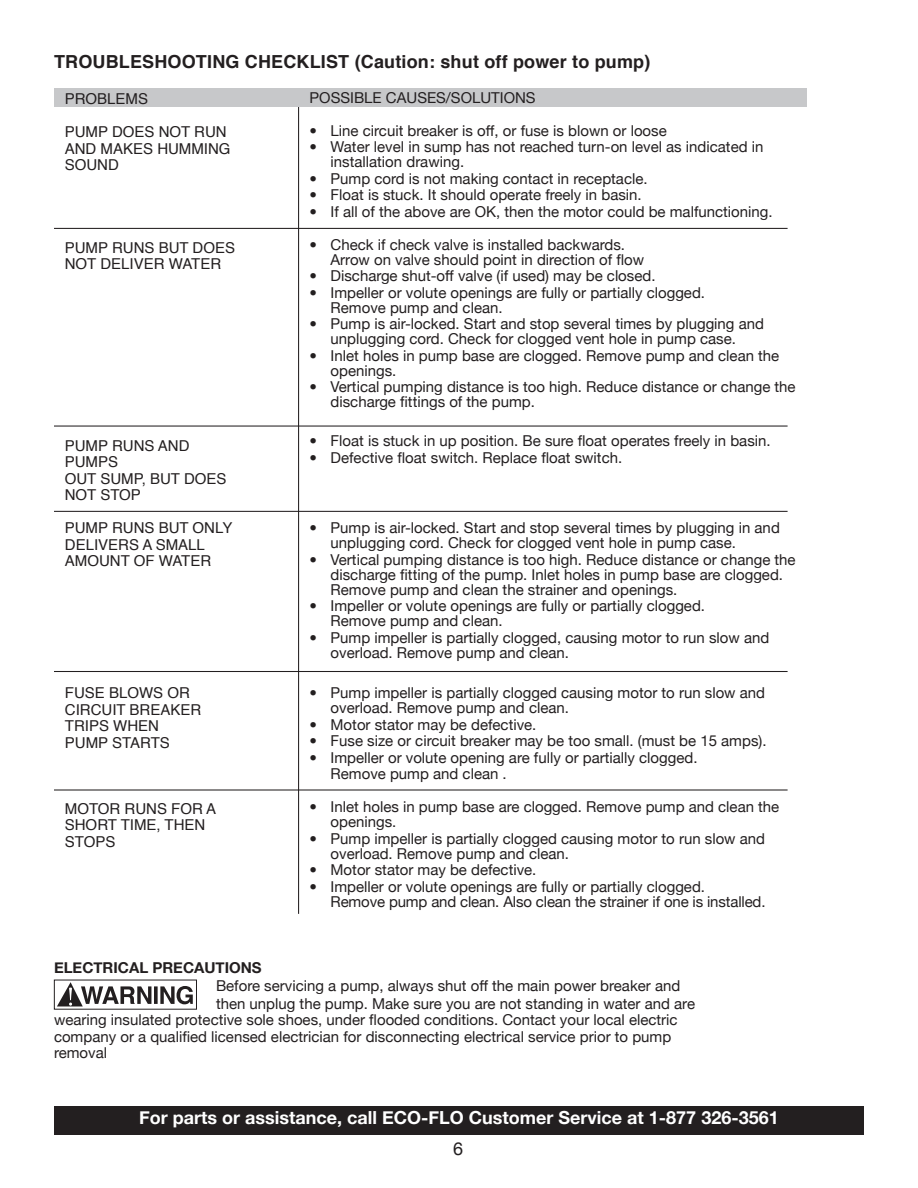
<style>
.page{position:relative;width:918px;height:1188px;background:#fff}
.page>*{position:absolute;margin:0;border:0;box-sizing:border-box;transform-origin:0 0}
.t1{font:700 18px "Helvetica Neue";color:#fff}
.t2{font:700 18px "Helvetica";letter-spacing:.01em;color:#231f20}
.t3{font:18px "Helvetica Neue";color:#231f20}
.t4{font:15px/15px "Helvetica Neue";color:#231f20}
.t5{font:15px/16.5px "Helvetica";color:#231f20}
.t6{font:700 15px "Helvetica Neue";color:#231f20}
</style>
<div class="page">
<hr style="left:298px;top:104px;width:1px;height:810px;background:#231f20">
<div style="left:54px;top:89px;width:753px;height:18px;background:#c7c8ca"></div>
<hr style="left:54px;top:228px;width:734px;height:1px;background:#231f20">
<hr style="left:54px;top:426px;width:734px;height:1px;background:#231f20">
<hr style="left:54px;top:511px;width:734px;height:1px;background:#231f20">
<hr style="left:54px;top:671px;width:734px;height:1px;background:#231f20">
<hr style="left:54px;top:789px;width:734px;height:2px;background:#231f20">
<div style="left:54px;top:1107px;width:810px;height:28px;background:#231f20"></div>
<svg style="left:57px;top:982px;width:136px;height:24px"></svg>
<p class="t2" style="left:54px;top:47px;width:598px">TROUBLESHOOTING CHECKLIST (Caution: shut off power to pump)</p>
<p class="t5" style="left:65px;top:91px;width:85px">PROBLEMS</p>
<p class="t5" style="left:65px;top:124px;width:167px">PUMP DOES NOT RUN<br>AND MAKES HUMMING<br>SOUND</p>
<p class="t4" style="left:310px;top:89px;width:228px">POSSIBLE CAUSES/SOLUTIONS</p>
<p class="t4" style="left:310px;top:122px;width:359px">• Line circuit breaker is off, or fuse is blown or loose</p>
<p class="t4" style="left:331px;top:139px;width:434px;text-indent:-21px">• Water level in sump has not reached turn-on level as indicated in installation drawing.</p>
<p class="t4" style="left:310px;top:170px;width:340px">• Pump cord is not making contact in receptacle.</p>
<p class="t4" style="left:310px;top:187px;width:334px">• Float is stuck. It should operate freely in basin.</p>
<p class="t4" style="left:310px;top:203px;width:465px">• If all of the above are OK, then the motor could be malfunctioning.</p>
<p class="t4" style="left:331px;top:236px;width:315px;text-indent:-21px">• Check if check valve is installed backwards.<br>Arrow on valve should point in direction of flow</p>
<p class="t4" style="left:310px;top:268px;width:347px">• Discharge shut-off valve (if used) may be closed.</p>
<p class="t4" style="left:331px;top:284px;width:376px;text-indent:-21px">• Impeller or volute openings are fully or partially clogged.<br>Remove pump and clean.</p>
<p class="t4" style="left:310px;top:316px;width:456px;text-align:center">• Pump is air-locked. Start and stop several times by plugging and unplugging cord. Check for clogged vent hole in pump case.</p>
<p class="t4" style="left:331px;top:347px;width:450px;text-indent:-21px">• Inlet holes in pump base are clogged. Remove pump and clean the openings.</p>
<p class="t4" style="left:331px;top:379px;width:467px;text-indent:-21px">• Vertical pumping distance is too high. Reduce distance or change the discharge fittings of the pump.</p>
<p class="t4" style="left:310px;top:433px;width:463px">• Float is stuck in up position. Be sure float operates freely in basin.</p>
<p class="t4" style="left:310px;top:449px;width:314px">• Defective float switch. Replace float switch.</p>
<p class="t5" style="left:65px;top:240px;width:172px">PUMP RUNS BUT DOES<br>NOT DELIVER WATER</p>
<p class="t5" style="left:65px;top:438px;width:163px">PUMP RUNS AND<br>PUMPS<br>OUT SUMP, BUT DOES<br>NOT STOP</p>
<p class="t5" style="left:65px;top:520px;width:169px">PUMP RUNS BUT ONLY<br>DELIVERS A SMALL<br>AMOUNT OF WATER</p>
<p class="t4" style="left:331px;top:520px;width:451px;text-indent:-21px">• Pump is air-locked. Start and stop several times by plugging in and unplugging cord. Check for clogged vent hole in pump case.</p>
<p class="t4" style="left:331px;top:551px;width:467px;text-indent:-21px">• Vertical pumping distance is too high. Reduce distance or change the discharge fitting of the pump. Inlet holes in pump base are clogged.<br>Remove pump and clean the strainer and openings.</p>
<p class="t4" style="left:331px;top:598px;width:376px;text-indent:-21px">• Impeller or volute openings are fully or partially clogged.<br>Remove pump and clean.</p>
<p class="t4" style="left:331px;top:629px;width:440px;text-indent:-21px">• Pump impeller is partially clogged, causing motor to run slow and overload. Remove pump and clean.</p>
<p class="t4" style="left:331px;top:685px;width:436px;text-indent:-21px">• Pump impeller is partially clogged causing motor to run slow and overload. Remove pump and clean.</p>
<p class="t4" style="left:310px;top:716px;width:228px">• Motor stator may be defective.</p>
<p class="t4" style="left:310px;top:733px;width:458px">• Fuse size or circuit breaker may be too small. (must be 15 amps).</p>
<p class="t4" style="left:331px;top:748px;width:368px;line-height:16.5px;text-indent:-21px">• Impeller or volute opening are fully or partially clogged.<br>Remove pump and clean .</p>
<p class="t4" style="left:331px;top:799px;width:450px;text-indent:-21px">• Inlet holes in pump base are clogged. Remove pump and clean the openings.</p>
<p class="t4" style="left:331px;top:830px;width:436px;text-indent:-21px">• Pump impeller is partially clogged causing motor to run slow and overload. Remove pump and clean.</p>
<p class="t4" style="left:310px;top:862px;width:228px">• Motor stator may be defective.</p>
<p class="t4" style="left:331px;top:878px;width:436px;text-indent:-21px">• Impeller or volute openings are fully or partially clogged.<br>Remove pump and clean. Also clean the strainer if one is installed.</p>
<p class="t5" style="left:65px;top:685px;width:138px">FUSE BLOWS OR<br>CIRCUIT BREAKER<br>TRIPS WHEN<br>PUMP STARTS</p>
<p class="t5" style="left:65px;top:801px;width:153px">MOTOR RUNS FOR A<br>SHORT TIME, THEN<br>STOPS</p>
<p class="t6" style="left:54px;top:954px;width:209px">ELECTRICAL PRECAUTIONS</p>
<p class="t4" style="left:216px;top:975px;width:481px;line-height:18px">Before servicing a pump, always shut off the main power breaker and then unplug the pump. Make sure you are not standing in water and are</p>
<p class="t4" style="left:54px;top:1011px;width:625px;line-height:16.5px">wearing insulated protective sole shoes, under flooded conditions. Contact your local electric company or a qualified licensed electrician for disconnecting electrical service prior to pump removal</p>
<p class="t1" style="left:139px;top:1102px;width:641px">For parts or assistance, call ECO-FLO Customer Service at 1-877 326-3561</p>
<p class="t3" style="left:453px;top:1133px;width:12px">6</p>
</div>
